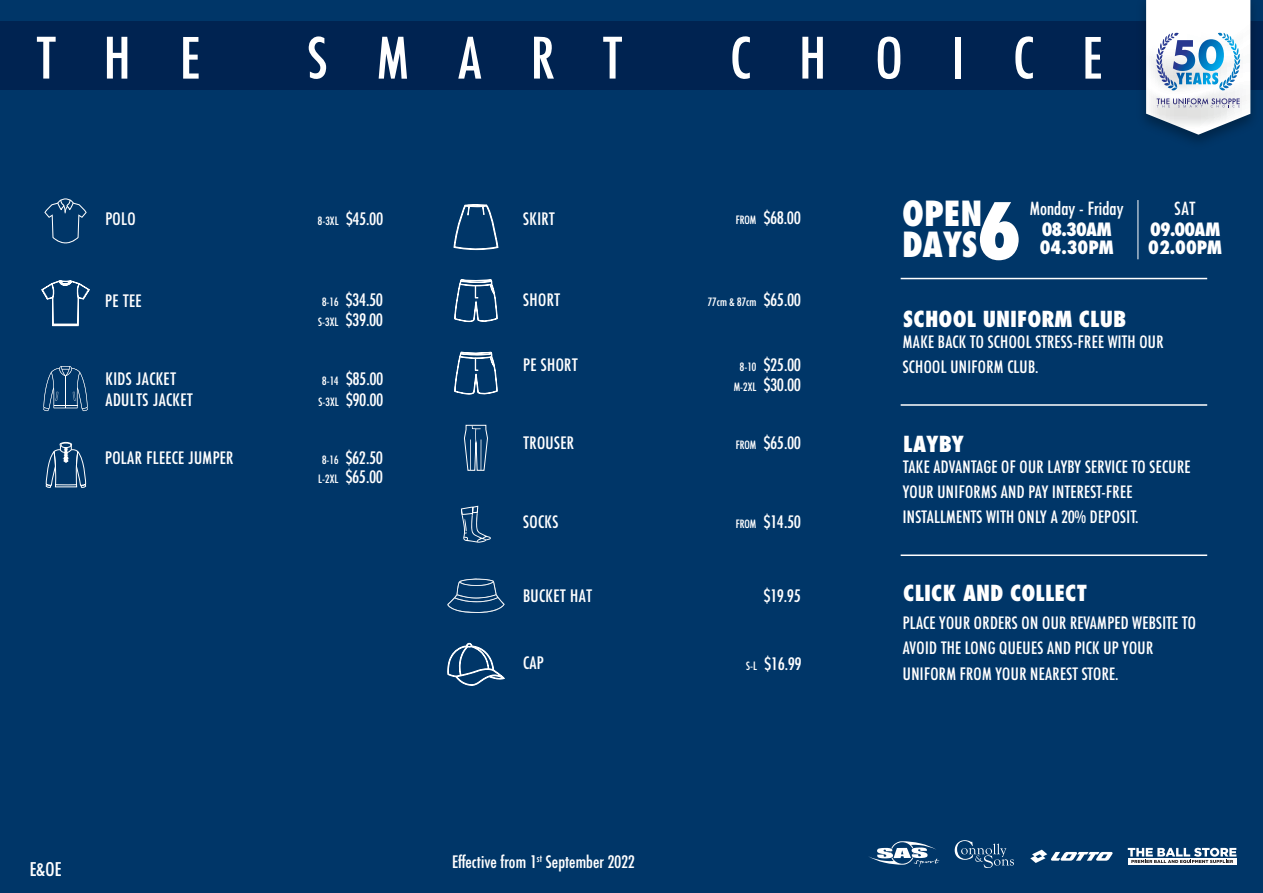
<style>
.page{position:relative;width:1263px;height:893px;background:#003668}
.page>*{position:absolute;margin:0;border:0;box-sizing:border-box;transform-origin:0 0}
.t1{font:800 condensed 75.9px "Futura";color:#fff}
.t2{font:500 59.7px "Futura Condensed BQ";letter-spacing:.82em;color:#fff}
.t3{font:800 condensed 33.75px/30.6px "Futura";color:#fff}
.t4{font:800 condensed 21.6px "Futura";color:#fff}
.t5{font:500 19.95px "Futura Condensed BQ";color:#fff}
.t6{font:500 19.05px "Futura Condensed BQ";color:#fff}
.t7{font:500 18.15px "Futura Condensed BQ";color:#fff}
.t8{font:500 18px/25px "Futura Condensed BQ";letter-spacing:.02em;color:#fff}
.t9{font:800 condensed 17.85px/17.7px "Futura";color:#fff}
.t10{font:500 12px/19.6px "Futura Condensed BQ";color:#fff;text-align:center}
.s1{font-size:12px}
.s2{font-size:18px}
</style>
<div class="page">
<div style="left:0;top:21px;width:1263px;height:68px;background:#002351"></div>
<img style="left:1132px;top:0;width:131px;height:142px">
<svg style="left:1146px;top:0;width:104px;height:135px;background:#c3d3e1"></svg>
<hr style="left:901px;top:278px;width:306px;height:1px;background:#fff">
<hr style="left:1137px;top:200px;width:1px;height:59px;background:#fff">
<hr style="left:901px;top:404px;width:306px;height:2px;background:#fff">
<hr style="left:901px;top:554px;width:306px;height:2px;background:#fff">
<svg style="left:955px;top:840px;width:59px;height:28px"></svg>
<svg style="left:868px;top:841px;width:71px;height:26px"></svg>
<svg style="left:1030px;top:850px;width:82px;height:13px"></svg>
<div style="left:1128px;top:858px;width:108px;height:6px;background:#fff"></div>
<svg style="left:1128px;top:848px;width:108px;height:15px"></svg>
<svg style="left:44px;top:198px;width:43px;height:45px"></svg>
<svg style="left:447px;top:578px;width:58px;height:35px"></svg>
<svg style="left:447px;top:643px;width:58px;height:43px"></svg>
<svg style="left:461px;top:505px;width:30px;height:38px"></svg>
<svg style="left:454px;top:279px;width:44px;height:44px"></svg>
<svg style="left:464px;top:425px;width:24px;height:46px"></svg>
<hr style="left:481px;top:439px;width:1px;height:31px;background:#fff;border-radius:50%">
<hr style="left:470px;top:439px;width:1px;height:31px;background:#fff;border-radius:50%">
<svg style="left:454px;top:352px;width:44px;height:43px"></svg>
<svg style="left:453px;top:204px;width:45px;height:47px"></svg>
<svg style="left:45px;top:441px;width:42px;height:47px"></svg>
<svg style="left:43px;top:366px;width:45px;height:45px"></svg>
<svg style="left:41px;top:280px;width:49px;height:46px"></svg>
<h2 class="t2" style="left:36px;top:25px;width:165px">THE</h2>
<h2 class="t2" style="left:308px;top:25px;width:316px">SMART</h2>
<h2 class="t2" style="left:730px;top:25px;width:373px">CHOICE</h2>
<p class="t8" style="left:105px;top:206px;width:32px">POLO</p>
<p class="t8" style="left:318px;top:206px;width:67px"><span class="s1">8-3XL</span> $45.00</p>
<p class="t8" style="left:105px;top:288px;width:38px">PE TEE</p>
<p class="t10" style="left:322px;top:292px;width:18px">8-16</p>
<p class="t8" style="left:346px;top:288px;width:39px">$34.50</p>
<p class="t8" style="left:346px;top:308px;width:39px">$39.00</p>
<p class="t10" style="left:318px;top:312px;width:22px">S-3XL</p>
<p class="t8" style="left:105px;top:368px;width:89px;line-height:21.6px">KIDS JACKET<br>ADULTS JACKET</p>
<p class="t8" style="left:346px;top:368px;width:39px;line-height:21.6px">$85.00 $90.00</p>
<p class="t10" style="left:319px;top:370px;width:22px;line-height:21.6px">8-14<br>S-3XL</p>
<p class="t8" style="left:105px;top:446px;width:129px">POLAR FLEECE JUMPER</p>
<p class="t10" style="left:318px;top:450px;width:22px">8-16<br>L-2XL</p>
<p class="t8" style="left:346px;top:448px;width:39px;line-height:19.6px">$62.50 $65.00</p>
<p class="t8" style="left:523px;top:206px;width:33px">SKIRT</p>
<p class="t10" style="left:736px;top:211px;width:22px">FROM</p>
<p class="t8" style="left:764px;top:206px;width:39px">$68.00</p>
<p class="t8" style="left:523px;top:288px;width:38px">SHORT</p>
<p class="t10" style="left:708px;top:292px;width:95px">77cm &amp; 87cm <span class="s2">$65.00</span></p>
<p class="t8" style="left:523px;top:353px;width:56px">PE SHORT</p>
<p class="t10" style="left:734px;top:357px;width:24px">8-10<br>M-2XL</p>
<p class="t8" style="left:764px;top:355px;width:39px;line-height:19.6px">$25.00 $30.00</p>
<p class="t8" style="left:523px;top:431px;width:52px">TROUSER</p>
<p class="t8" style="left:764px;top:431px;width:39px">$65.00</p>
<p class="t10" style="left:736px;top:436px;width:22px">FROM</p>
<p class="t8" style="left:523px;top:510px;width:37px">SOCKS</p>
<p class="t8" style="left:736px;top:510px;width:67px"><span class="s1">FROM</span> $14.50</p>
<p class="t8" style="left:523px;top:583px;width:71px">BUCKET HAT</p>
<p class="t8" style="left:764px;top:583px;width:39px">$19.95</p>
<p class="t8" style="left:523px;top:651px;width:22px">CAP</p>
<p class="t8" style="left:746px;top:651px;width:57px"><span class="s1">S-L</span> $16.99</p>
<p class="t5" style="left:30px;top:859px;width:33px">E&amp;OE</p>
<p class="t7" style="left:452px;top:852px;width:184px">Effective from 1<sup>st</sup> September 2022</p>
<h3 class="t3" style="left:902px;top:198px;width:82px">OPEN<br>DAYS</h3>
<h1 class="t1" style="left:976px;top:183px;width:47px">6</h1>
<p class="t6" style="left:1175px;top:198px;width:22px">SAT</p>
<p class="t6" style="left:1030px;top:198px;width:95px">Monday - Friday</p>
<p class="t9" style="left:1040px;top:221px;width:75px">08.30AM<br>04.30PM</p>
<p class="t9" style="left:1148px;top:221px;width:75px">09.00AM<br>02.00PM</p>
<p class="t4" style="left:903px;top:305px;width:225px">SCHOOL UNIFORM CLUB</p>
<p class="t8" style="left:903px;top:330px;width:262px">MAKE BACK TO SCHOOL STRESS-FREE WITH OUR<br>SCHOOL UNIFORM CLUB.</p>
<p class="t4" style="left:903px;top:430px;width:62px">LAYBY</p>
<p class="t8" style="left:903px;top:455px;width:289px">TAKE ADVANTAGE OF OUR LAYBY SERVICE TO SECURE<br>YOUR UNIFORMS AND PAY INTEREST-FREE<br>INSTALLMENTS WITH ONLY A 20% DEPOSIT.</p>
<p class="t4" style="left:903px;top:579px;width:185px">CLICK AND COLLECT</p>
<p class="t8" style="left:903px;top:611px;width:295px">PLACE YOUR ORDERS ON OUR REVAMPED WEBSITE TO<br>AVOID THE LONG QUEUES AND PICK UP YOUR<br>UNIFORM FROM YOUR NEAREST STORE.</p>
</div>
